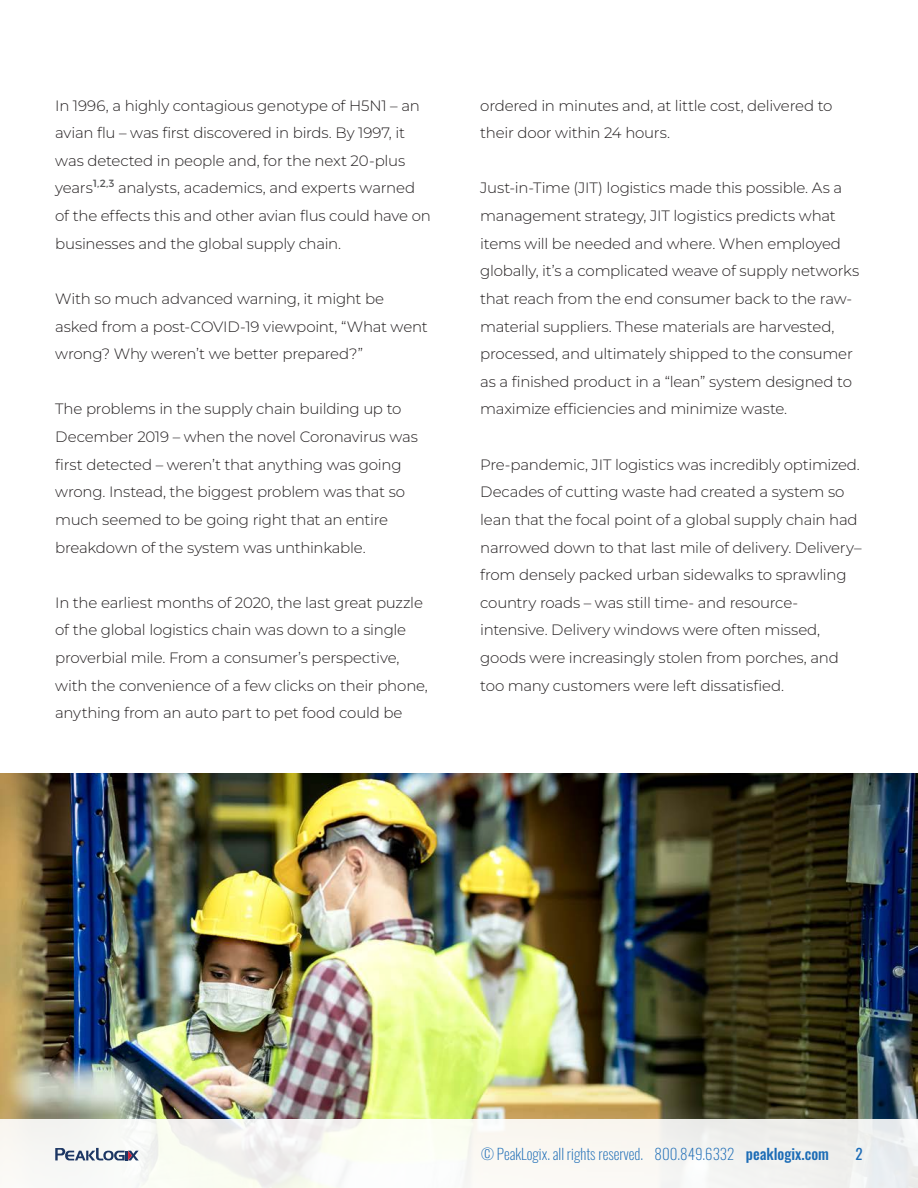
<style>
.page{position:relative;width:918px;height:1188px;background:#fff}
.page>*{position:absolute;margin:0;border:0;box-sizing:border-box;transform-origin:0 0}
.Line{font:100 15px/27.6px "Montserrat";letter-spacing:-.015em;color:#231f20}
.t1{font:200 15px "Oswald";color:#1c6cb6}
.t2{font:15px "Oswald";color:#1c6cb6}
.s1{font-weight:500}
</style>
<div class="page">
<img style="left:0;top:774px;width:918px;height:345px">
<div style="left:0;top:1119px;width:918px;height:69px;background:linear-gradient(to right,#fafaf5,#f2f2ef)"></div>
<svg style="left:55px;top:1148px;width:84px;height:12px"></svg>
<p class="Line" style="left:55px;top:91px;width:377px">In 1996, a highly contagious genotype of H5N1 – an avian flu – was first discovered in birds. By 1997, it was detected in people and, for the next 20-plus years<sup>1,2,3</sup> analysts, academics, and experts warned of the effects this and other avian flus could have on businesses and the global supply chain.</p>
<p class="Line" style="left:55px;top:284px;width:374px">With so much advanced warning, it might be asked from a post-COVID-19 viewpoint, “What went wrong? Why weren’t we better prepared?”</p>
<p class="Line" style="left:55px;top:395px;width:364px">The problems in the supply chain building up to December 2019 – when the novel Coronavirus was first detected – weren’t that anything was going wrong. Instead, the biggest problem was that so much seemed to be going right that an entire breakdown of the system was unthinkable.</p>
<p class="Line" style="left:55px;top:588px;width:374px">In the earliest months of 2020, the last great puzzle of the global logistics chain was down to a single proverbial mile. From a consumer’s perspective, with the convenience of a few clicks on their phone, anything from an auto part to pet food could be</p>
<p class="Line" style="left:480px;top:91px;width:354px">ordered in minutes and, at little cost, delivered to their door within 24 hours.</p>
<p class="Line" style="left:480px;top:174px;width:381px">Just-in-Time (JIT) logistics made this possible. As a management strategy, JIT logistics predicts what items will be needed and where. When employed globally, it’s a complicated weave of supply networks that reach from the end consumer back to the raw&shy;material suppliers. These materials are harvested, processed, and ultimately shipped to the consumer as a finished product in a “lean” system designed to maximize efficiencies and minimize waste.</p>
<p class="Line" style="left:480px;top:450px;width:383px">Pre-pandemic, JIT logistics was incredibly optimized.<br>Decades of cutting waste had created a system so lean that the focal point of a global supply chain had narrowed down to that last mile of delivery. Delivery– from densely packed urban sidewalks to sprawling country roads – was still time- and resource&shy;intensive. Delivery windows were often missed, goods were increasingly stolen from porches, and too many customers were left dissatisfied.</p>
<p class="t1" style="left:481px;top:1141px;width:349px">© PeakLogix. all rights reserved. 800.849.6332 <span class="s1">peaklogix.com</span></p>
<p class="t2" style="left:856px;top:1141px;width:9px">2</p>
</div>
